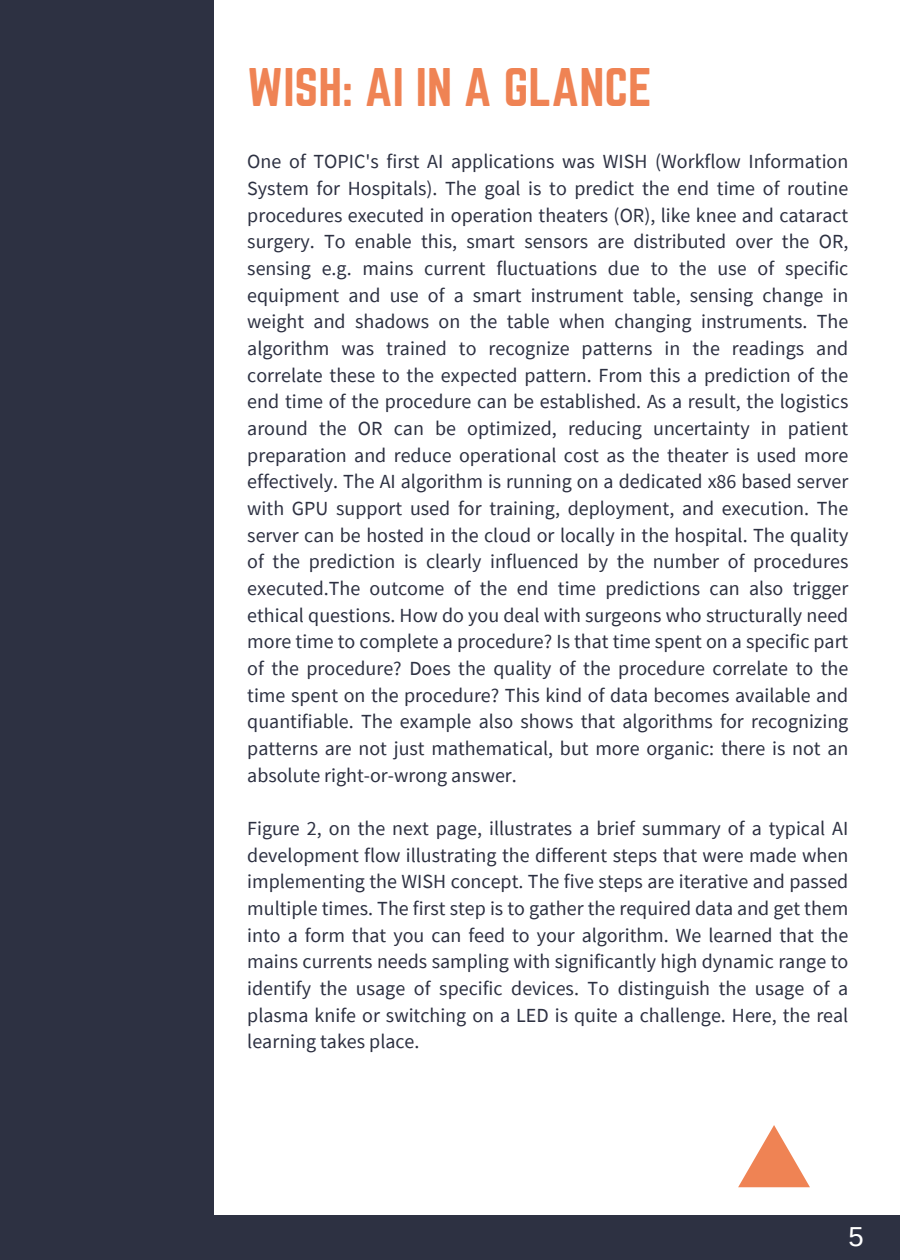
<style>
.page{position:relative;width:900px;height:1260px;background:#fff}
.page>*{position:absolute;margin:0;border:0;box-sizing:border-box;transform-origin:0 0}
.t1{font:47.5px "Norwester";color:#ef8354}
.t2{font:27.5px "Arimo";color:#fff}
.t3{font:20px/26.8px "Source Sans Pro";color:#2d3142;text-align:justify}
</style>
<div class="page">
<svg style="left:738px;top:1125px;width:72px;height:62px"></svg>
<div style="left:0;top:1215px;width:900px;height:45px;background:#2d3142"></div>
<div style="left:0;top:0;width:214px;height:1215px;background:#2d3142"></div>
<p class="t1" style="left:247px;top:58px;width:406px">WISH: AI IN A GLANCE</p>
<h1 class="t3" style="left:247px;top:148px;width:603px">One of TOPIC's first AI applications was WISH (Workflow Information System for Hospitals). The goal is to predict the end time of routine procedures executed in operation theaters (OR), like knee and cataract surgery. To enable this, smart sensors are distributed over the OR, sensing e.g. mains current fluctuations due to the use of specific equipment and use of a smart instrument table, sensing change in weight and shadows on the table when changing instruments. The algorithm was trained to recognize patterns in the readings and correlate these to the expected pattern. From this a prediction of the end time of the procedure can be established. As a result, the logistics around the OR can be optimized, reducing uncertainty in patient preparation and reduce operational cost as the theater is used more effectively. The AI algorithm is running on a dedicated x86 based server with GPU support used for training, deployment, and execution. The server can be hosted in the cloud or locally in the hospital. The quality of the prediction is clearly influenced by the number of procedures executed.The outcome of the end time predictions can also trigger ethical questions. How do you deal with surgeons who structurally need more time to complete a procedure? Is that time spent on a specific part of the procedure? Does the quality of the procedure correlate to the time spent on the procedure? This kind of data becomes available and quantifiable. The example also shows that algorithms for recognizing patterns are not just mathematical, but more organic: there is not an absolute right-or-wrong answer.</h1>
<p class="t3" style="left:247px;top:815px;width:603px">Figure 2, on the next page, illustrates a brief summary of a typical AI development flow illustrating the different steps that were made when implementing the WISH concept. The five steps are iterative and passed multiple times. The first step is to gather the required data and get them into a form that you can feed to your algorithm. We learned that the mains currents needs sampling with significantly high dynamic range to identify the usage of specific devices. To distinguish the usage of a plasma knife or switching on a LED is quite a challenge. Here, the real learning takes place.</p>
<p class="t2" style="left:848px;top:1221px;width:17px">5</p>
</div>
